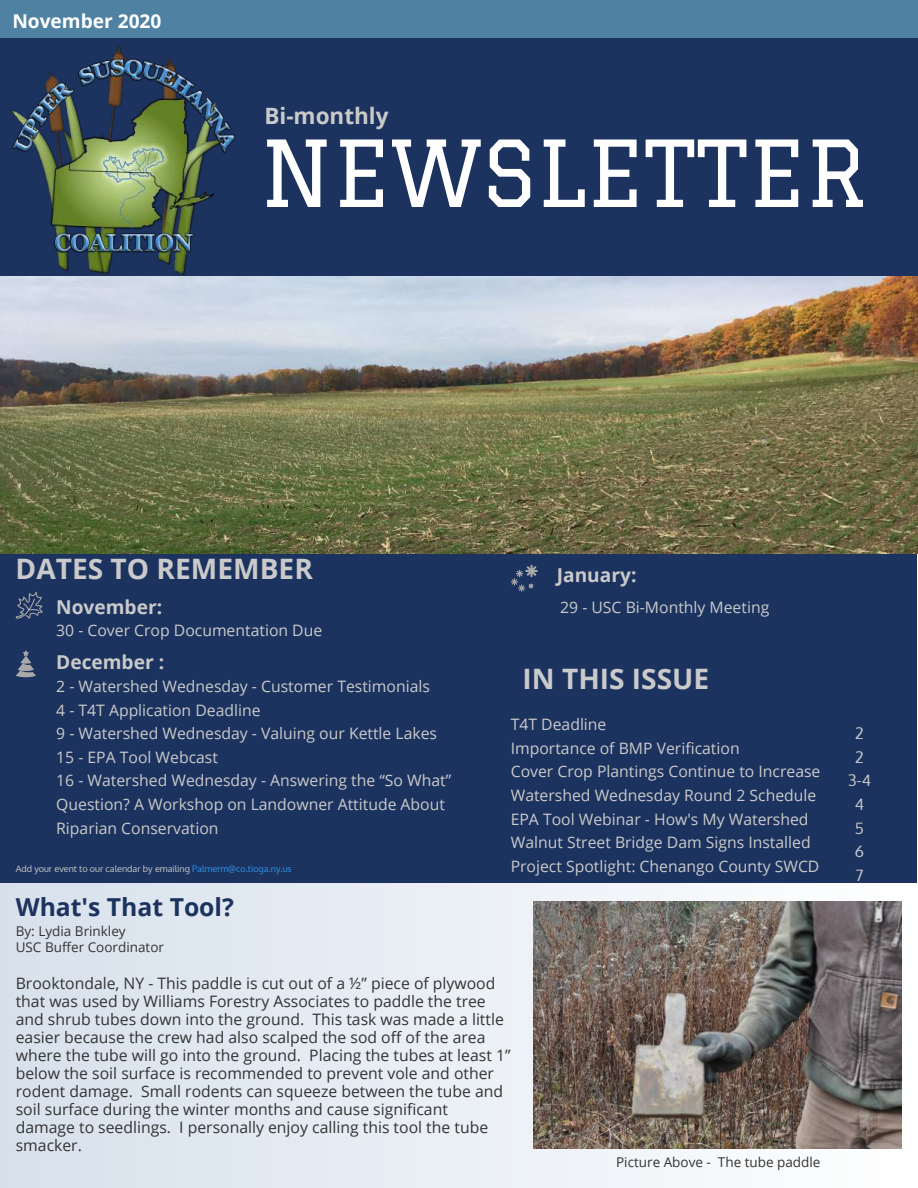
<style>
.page{position:relative;width:918px;height:1188px;background:#fff}
.page>*{position:absolute;margin:0;border:0;box-sizing:border-box;transform-origin:0 0}
.t1{font:90px "Graduate";color:#fff}
.t2{font:700 28.2px "Open Sans";color:#cacaca}
.t3{font:700 24.75px "Open Sans";color:#1c335f}
.t4{font:700 22.5px "Open Sans";color:#cacaca}
.t5{font:700 19.2px "Open Sans";color:#cacaca}
.t6{font:700 19.2px "Open Sans";color:#fff}
.t7{font:15.75px/18px "Open Sans";color:#333}
.t8{font:15.75px/23.7px "Open Sans";color:#cacaca}
.t9{font:15.75px/23.7px "Oxygen";color:#cacaca;text-align:center}
.t10{font:13.5px/15.8px "Open Sans";color:#333}
.t11{font:9px "Oxygen";color:#cacaca}
.s1{color:#2d95ec}
</style>
<div class="page">
<div style="left:0;top:0;width:918px;height:1188px;background:linear-gradient(to right,#d7e1ec,#fff)"></div>
<div style="left:0;top:551px;width:917px;height:332px;background:#1c335f"></div>
<div style="left:0;top:0;width:918px;height:43px;background:#4f82a2"></div>
<div style="left:0;top:38px;width:918px;height:239px;background:#1c335f"></div>
<img style="left:9px;top:46px;width:226px;height:231px">
<img style="left:0;top:277px;width:918px;height:277px">
<svg style="left:16px;top:592px;width:27px;height:27px"></svg>
<svg style="left:16px;top:650px;width:20px;height:27px"></svg>
<svg style="left:511px;top:565px;width:27px;height:27px"></svg>
<img style="left:533px;top:901px;width:368px;height:248px">
<p class="t6" style="left:12px;top:8px;width:151px">November 2020</p>
<h3 class="t4" style="left:264px;top:100px;width:126px">Bi-monthly</h3>
<h1 class="t1" style="left:260px;top:121px;width:610px">NEWSLETTER</h1>
<h2 class="t2" style="left:16px;top:549px;width:299px">DATES TO REMEMBER</h2>
<p class="t5" style="left:56px;top:594px;width:107px">November:</p>
<p class="t8" style="left:56px;top:618px;width:268px">30 - Cover Crop Documentation Due</p>
<p class="t5" style="left:56px;top:649px;width:109px">December :</p>
<p class="t8" style="left:56px;top:674px;width:396px">2 - Watershed Wednesday - Customer Testimonials<br>4 - T4T Application Deadline<br>9 - Watershed Wednesday - Valuing our Kettle Lakes 15 - EPA Tool Webcast<br>16 - Watershed Wednesday - Answering the “So What” Question? A Workshop on Landowner Attitude About Riparian Conservation</p>
<p class="t5" style="left:557px;top:561px;width:81px">January:</p>
<p class="t8" style="left:560px;top:595px;width:211px">29 - USC Bi-Monthly Meeting</p>
<h2 class="t2" style="left:523px;top:658px;width:188px">IN THIS ISSUE</h2>
<p class="t8" style="left:511px;top:712px;width:311px">T4T Deadline<br>Importance of BMP Verification<br>Cover Crop Plantings Continue to Increase Watershed Wednesday Round 2 Schedule EPA Tool Webinar - How's My Watershed Walnut Street Bridge Dam Signs Installed</p>
<p class="t11" style="left:16px;top:863px;width:277px">Add your event to our calendar by emailing <span class="s1">Palmerm@co.tioga.ny.us</span></p>
<p class="t8" style="left:511px;top:854px;width:310px">Project Spotlight: Chenango County SWCD</p>
<h3 class="t3" style="left:16px;top:889px;width:220px">What's That Tool?</h3>
<p class="t10" style="left:16px;top:923px;width:150px">By: Lydia Brinkley<br>USC Buffer Coordinator</p>
<p class="t7" style="left:16px;top:974px;width:496px">Brooktondale, NY - This paddle is cut out of a ½” piece of plywood that was used by Williams Forestry Associates to paddle the tree and shrub tubes down into the ground. This task was made a little easier because the crew had also scalped the sod off of the area where the tube will go into the ground. Placing the tubes at least 1” below the soil surface is recommended to prevent vole and other rodent damage. Small rodents can squeeze between the tube and soil surface during the winter months and cause significant damage to seedlings. I personally enjoy calling this tool the tube smacker.</p>
<p class="t10" style="left:616px;top:1154px;width:206px">Picture Above - The tube paddle</p>
<p class="t9" style="left:848px;top:722px;width:24px">2<br>2<br>3-4<br>4<br>5<br>6<br>7</p>
</div>
